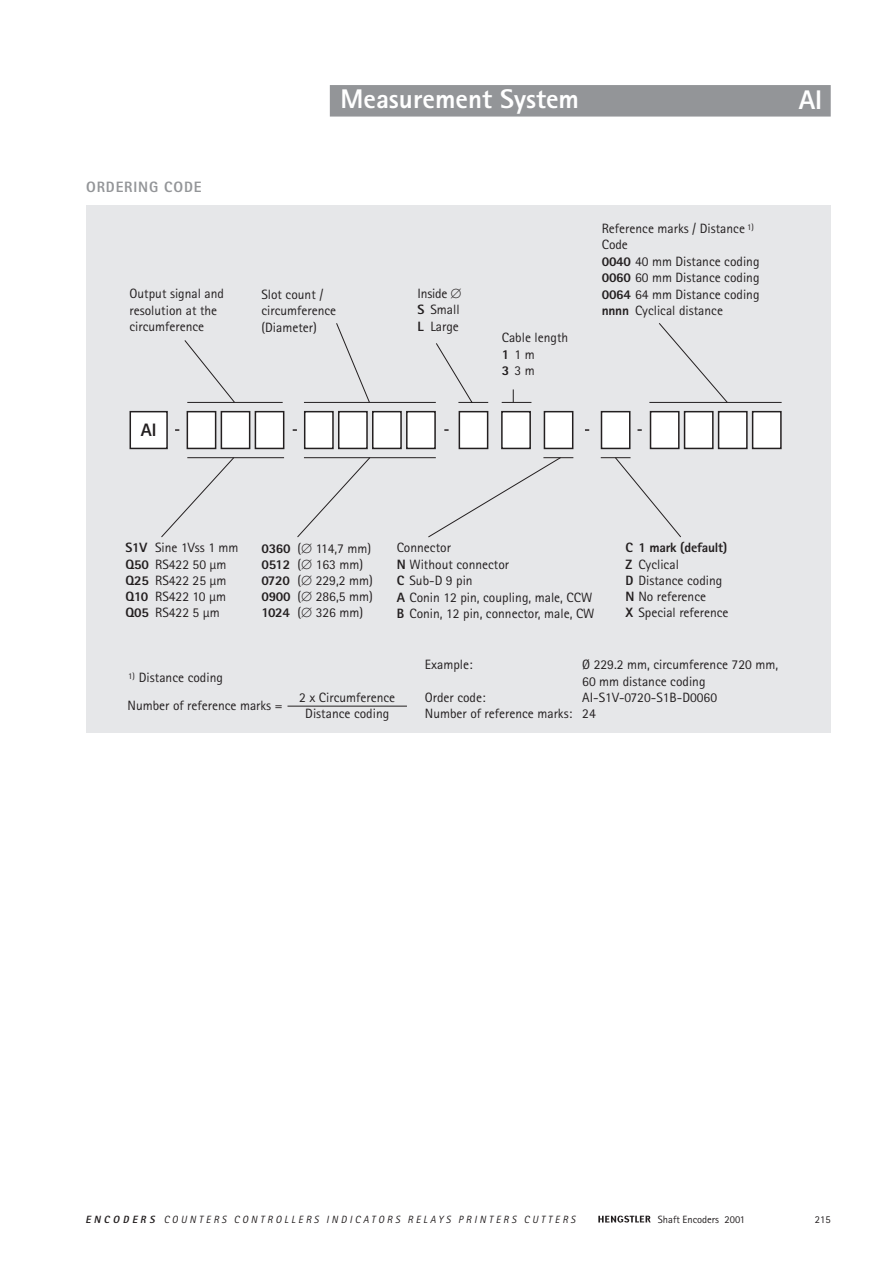
<style>
.page{position:relative;width:893px;height:1263px;background:#fff}
.page>*{position:absolute;margin:0;border:0;box-sizing:border-box;transform-origin:0 0}
.t1{font:800 27px "Rotis Sans Serif";color:#fff}
.t2{font:800 18px "Rotis Sans Serif";color:#231f20}
.t3{font:800 15px "Rotis Sans Serif";letter-spacing:.055em;color:#939598}
.t4{font:13.5px/16.5px "Rotis Sans Serif";color:#231f20}
.t5{font:italic 10.5px "Rotis Sans Serif";letter-spacing:.275em;color:#231f20}
.t6{font:10.5px "Rotis Sans Serif";color:#231f20}
.s1{font-weight:800}
</style>
<div class="page">
<svg style="left:598px;top:1215px;width:52px;height:8px"></svg>
<div style="left:330px;top:85px;width:500px;height:32px;background:#939598"></div>
<div style="left:86px;top:205px;width:744px;height:528px;background:#e6e7e9"></div>
<div style="left:130px;top:412px;width:37px;height:36px;background:#fff"></div>
<div style="left:129px;top:411px;width:39px;height:38px;border:2px solid #231f20"></div>
<div style="left:718px;top:412px;width:28px;height:36px;background:#fff"></div>
<div style="left:717px;top:411px;width:30px;height:38px;border:2px solid #231f20"></div>
<div style="left:752px;top:412px;width:28px;height:36px;background:#fff"></div>
<div style="left:751px;top:411px;width:30px;height:38px;border:2px solid #231f20"></div>
<hr style="left:649px;top:402px;width:132px;height:1px;background:#231f20">
<svg style="left:184px;top:323px;width:544px;height:215px"></svg>
<div style="left:684px;top:412px;width:28px;height:36px;background:#fff"></div>
<div style="left:683px;top:411px;width:30px;height:38px;border:2px solid #231f20"></div>
<div style="left:650px;top:412px;width:28px;height:36px;background:#fff"></div>
<div style="left:649px;top:411px;width:30px;height:38px;border:2px solid #231f20"></div>
<div style="left:544px;top:412px;width:28px;height:36px;background:#fff"></div>
<div style="left:543px;top:411px;width:30px;height:38px;border:2px solid #231f20"></div>
<svg style="left:160px;top:389px;width:401px;height:149px"></svg>
<svg style="left:435px;top:342px;width:54px;height:61px"></svg>
<hr style="left:287px;top:706px;width:120px;height:1px;background:#231f20">
<p class="t3" style="left:86px;top:182px;width:117px">ORDERING CODE</p>
<p class="t4" style="left:129px;top:287px;width:96px">Output signal and resolution at the circumference</p>
<h2 class="t2" style="left:141px;top:423px;width:17px">AI</h2>
<h1 class="t1" style="left:340px;top:90px;width:240px">Measurement System</h1>
<h1 class="t1" style="left:798px;top:90px;width:25px">AI</h1>
<p class="t4" style="left:261px;top:287px;width:76px">Slot count / circumference (Diameter)</p>
<p class="t4" style="left:417px;top:286px;width:44px">Inside<br><span class="s1">S</span> Small<br><span class="s1">L</span> Large</p>
<p class="t4" style="left:501px;top:331px;width:68px">Cable length<br><span class="s1">1</span> 1 m<br><span class="s1">3</span> 3 m</p>
<p class="t4" style="left:601px;top:221px;width:159px">Reference marks / Distance <sup>1)<br></sup>Code<br><span class="s1">0040</span> 40 mm Distance coding<br><span class="s1">0060</span> 60 mm Distance coding<br><span class="s1">0064</span> 64 mm Distance coding <span class="s1">nnnn</span> Cyclical distance</p>
<p class="t4" style="left:125px;top:541px;width:115px"><span class="s1">S1V</span> Sine 1Vss 1 mm<br><span class="s1">Q50</span> RS422 50 µm<br><span class="s1">Q25</span> RS422 25 µm<br><span class="s1">Q10</span> RS422 10 µm<br><span class="s1">Q05</span> RS422 5 µm</p>
<p class="t4" style="left:261px;top:541px;width:113px"><span class="s1">0360</span> ( 114,7 mm)<br><span class="s1">0512</span> ( 163 mm)<br><span class="s1">0720</span> ( 229,2 mm)<br><span class="s1">0900</span> ( 286,5 mm)<br><span class="s1">1024</span> ( 326 mm)</p>
<p class="t4" style="left:396px;top:541px;width:199px">Connector<br><span class="s1">N</span> Without connector<br><span class="s1">C</span> Sub-D 9 pin<br><span class="s1">A</span> Conin 12 pin, coupling, male, CCW<br><span class="s1">B</span> Conin, 12 pin, connector, male, CW</p>
<p class="t4" style="left:625px;top:541px;width:104px"><span class="s1">C 1 mark (default)<br>Z</span> Cyclical<br><span class="s1">D</span> Distance coding<br><span class="s1">N</span> No reference<br><span class="s1">X</span> Special reference</p>
<p class="t4" style="left:128px;top:670px;width:96px"><sup>1)</sup> Distance coding</p>
<p class="t4" style="left:127px;top:699px;width:156px">Number of reference marks =</p>
<p class="t4" style="left:299px;top:690px;width:97px;text-align:center">2 x Circumference<br>Distance coding</p>
<p class="t4" style="left:425px;top:658px;width:49px">Example:</p>
<p class="t4" style="left:582px;top:658px;width:197px">Ø 229.2 mm, circumference 720 mm,<br>60 mm distance coding</p>
<p class="t4" style="left:425px;top:690px;width:62px">Order code:</p>
<p class="t4" style="left:425px;top:691px;width:294px;text-indent:157px">AI-S1V-0720-S1B-D0060<br>Number of reference marks: 24</p>
<p class="t5" style="left:86px;top:1216px;width:490px"><span class="s1">ENCODERS</span> COUNTERS CONTROLLERS INDICATORS RELAYS PRINTERS CUTTERS</p>
<p class="t6" style="left:658px;top:1215px;width:89px">Shaft Encoders 2001</p>
<p class="t6" style="left:815px;top:1215px;width:17px">215</p>
</div>
